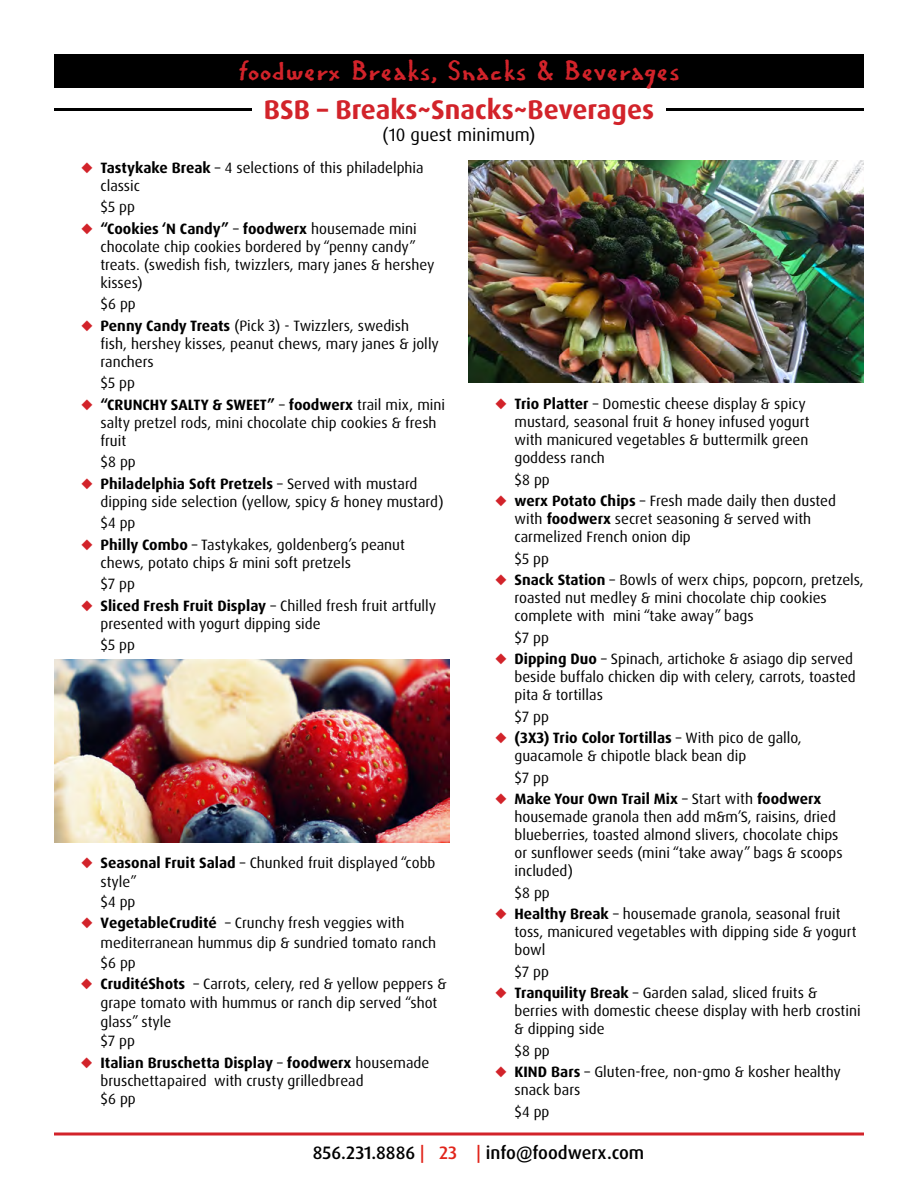
<style>
.page{position:relative;width:918px;height:1188px;background:#fff}
.page>*{position:absolute;margin:0;border:0;box-sizing:border-box;transform-origin:0 0}
.t1{font:30px "Regular Joe";color:#d2232a}
.t2{font:700 27px "Dax Pro";color:#d2232a}
.t3{font:500 18px "Dax Pro";color:#000}
.t4{font:18px "Dax Pro";color:#000}
.t5{font:15px/18px "Dax Pro";color:#000}
.s1{color:#d2232a}
.s2{font-weight:700}
.s3{color:#e1251b}
</style>
<div class="page">
<svg style="left:54px;top:1132px;width:810px;height:4px"></svg>
<div style="left:54px;top:54px;width:810px;height:33px;background:#000"></div>
<hr style="left:54px;top:108px;width:198px;height:3px;background:#000">
<hr style="left:666px;top:108px;width:198px;height:3px;background:#000">
<img style="left:54px;top:660px;width:396px;height:182px">
<img style="left:468px;top:161px;width:396px;height:221px">
<h1 class="t1" style="left:238px;top:52px;width:443px">foodwerx Breaks, Snacks &amp; Beverages</h1>
<h2 class="t2" style="left:264px;top:93px;width:392px">BSB – Breaks~Snacks~Beverages</h2>
<p class="t4" style="left:383px;top:123px;width:154px">(10 guest minimum)</p>
<p class="t5" style="left:100px;top:159px;width:325px;text-indent:-20px"><span class="s1">◆</span> <span class="s2">Tastykake Break</span> – 4 selections of this philadelphia classic</p>
<p class="t5" style="left:100px;top:198px;width:36px">$5 pp</p>
<p class="t5" style="left:100px;top:220px;width:336px;text-indent:-20px"><span class="s1">◆</span> <span class="s2">“Cookies ‘N Candy”</span> – <span class="s2">foodwerx</span> housemade mini chocolate chip cookies bordered by “penny candy” treats. (swedish fish, twizzlers, mary janes &amp; hershey kisses)</p>
<p class="t5" style="left:100px;top:295px;width:37px">$6 pp</p>
<p class="t5" style="left:100px;top:317px;width:340px;text-indent:-20px"><span class="s1">◆</span> <span class="s2">Penny Candy Treats</span> (Pick 3) - Twizzlers, swedish fish, hershey kisses, peanut chews, mary janes &amp; jolly ranchers</p>
<p class="t5" style="left:100px;top:374px;width:36px">$5 pp</p>
<p class="t5" style="left:100px;top:396px;width:346px;text-indent:-20px"><span class="s1">◆</span> <span class="s2">“CRUNCHY SALTY &amp; SWEET”</span> – <span class="s2">foodwerx</span> trail mix, mini salty pretzel rods, mini chocolate chip cookies &amp; fresh fruit</p>
<p class="t5" style="left:100px;top:453px;width:37px">$8 pp</p>
<p class="t5" style="left:100px;top:475px;width:345px;text-indent:-20px"><span class="s1">◆</span> <span class="s2">Philadelphia Soft Pretzels</span> – Served with mustard dipping side selection (yellow, spicy &amp; honey mustard)</p>
<p class="t5" style="left:100px;top:514px;width:37px">$4 pp</p>
<p class="t5" style="left:100px;top:536px;width:306px;text-indent:-20px"><span class="s1">◆</span> <span class="s2">Philly Combo</span> – Tastykakes, goldenberg’s peanut chews, potato chips &amp; mini soft pretzels</p>
<p class="t5" style="left:100px;top:575px;width:36px">$7 pp</p>
<p class="t5" style="left:100px;top:597px;width:337px;text-indent:-20px"><span class="s1">◆</span> <span class="s2">Sliced Fresh Fruit Display</span> – Chilled fresh fruit artfully presented with yogurt dipping side</p>
<p class="t5" style="left:100px;top:636px;width:36px">$5 pp</p>
<p class="t5" style="left:100px;top:853px;width:337px;line-height:19.8px;text-indent:-20px"><span class="s1">◆</span> <span class="s2">Seasonal Fruit Salad</span> – Chunked fruit displayed “cobb style”<br>$4 pp</p>
<p class="t5" style="left:100px;top:913px;width:337px;line-height:19.8px;text-indent:-19px"><span class="s1">◆</span> <span class="s2">Vegetable Crudité</span> – Crunchy fresh veggies with mediterranean hummus dip &amp; sundried tomato ranch $6 pp</p>
<p class="t5" style="left:100px;top:974px;width:348px;line-height:19.2px;text-indent:-19px"><span class="s1">◆</span> <span class="s2">Crudité Shots</span> – Carrots, celery, red &amp; yellow peppers &amp; grape tomato with hummus or ranch dip served “shot glass” style<br>$7 pp</p>
<p class="t5" style="left:100px;top:1054px;width:330px;text-indent:-20px"><span class="s1">◆</span> <span class="s2">Italian Bruschetta Display</span> – <span class="s2">foodwerx</span> housemade bruschetta paired with crusty grilled bread<br>$6 pp</p>
<p class="t5" style="left:514px;top:395px;width:297px;text-indent:-20px"><span class="s1">◆</span> <span class="s2">Trio Platter</span> – Domestic cheese display &amp; spicy mustard, seasonal fruit &amp; honey infused yogurt with manicured vegetables &amp; buttermilk green goddess ranch</p>
<p class="t5" style="left:514px;top:471px;width:37px">$8 pp</p>
<p class="t5" style="left:514px;top:492px;width:323px;text-indent:-20px"><span class="s1">◆</span> <span class="s2">werx Potato Chips</span> – Fresh made daily then dusted with <span class="s2">foodwerx</span> secret seasoning &amp; served with carmelized French onion dip</p>
<p class="t5" style="left:514px;top:550px;width:36px">$5 pp</p>
<p class="t5" style="left:514px;top:571px;width:351px;text-indent:-20px"><span class="s1">◆</span> <span class="s2">Snack Station</span> – Bowls of werx chips, popcorn, pretzels, roasted nut medley &amp; mini chocolate chip cookies complete with mini “take away” bags</p>
<p class="t5" style="left:514px;top:629px;width:36px">$7 pp</p>
<p class="t5" style="left:514px;top:650px;width:343px;text-indent:-20px"><span class="s1">◆</span> <span class="s2">Dipping Duo</span> – Spinach, artichoke &amp; asiago dip served beside buffalo chicken dip with celery, carrots, toasted pita &amp; tortillas</p>
<p class="t5" style="left:514px;top:708px;width:36px">$7 pp</p>
<p class="t5" style="left:514px;top:729px;width:289px;text-indent:-20px"><span class="s1">◆</span> <span class="s2">(3X3) Trio Color Tortillas</span> – With pico de gallo, guacamole &amp; chipotle black bean dip</p>
<p class="t5" style="left:514px;top:769px;width:36px">$7 pp</p>
<p class="t5" style="left:514px;top:790px;width:330px;text-indent:-20px"><span class="s1">◆</span> <span class="s2">Make Your Own Trail Mix</span> – Start with <span class="s2">foodwerx </span>housemade granola then add m&amp;m’S, raisins, dried blueberries, toasted almond slivers, chocolate chips or sunflower seeds (mini “take away” bags &amp; scoops included)</p>
<p class="t5" style="left:514px;top:884px;width:37px">$8 pp</p>
<p class="t5" style="left:514px;top:905px;width:344px;text-indent:-20px"><span class="s1">◆</span> <span class="s2">Healthy Break</span> – housemade granola, seasonal fruit toss, manicured vegetables with dipping side &amp; yogurt bowl</p>
<p class="t5" style="left:514px;top:963px;width:36px">$7 pp</p>
<p class="t5" style="left:514px;top:984px;width:348px;text-indent:-20px"><span class="s1">◆</span> <span class="s2">Tranquility Break</span> – Garden salad, sliced fruits &amp; berries with domestic cheese display with herb crostini &amp; dipping side</p>
<p class="t5" style="left:514px;top:1042px;width:37px">$8 pp</p>
<p class="t5" style="left:514px;top:1063px;width:328px;text-indent:-20px"><span class="s1">◆</span> <span class="s2">KIND Bars</span> – Gluten-free, non-gmo &amp; kosher healthy snack bars</p>
<p class="t5" style="left:514px;top:1103px;width:37px">$4 pp</p>
<p class="t3" style="left:313px;top:1141px;width:333px">856.231.8886 <span class="s3">| 23 |</span> info@foodwerx.com</p>
</div>
